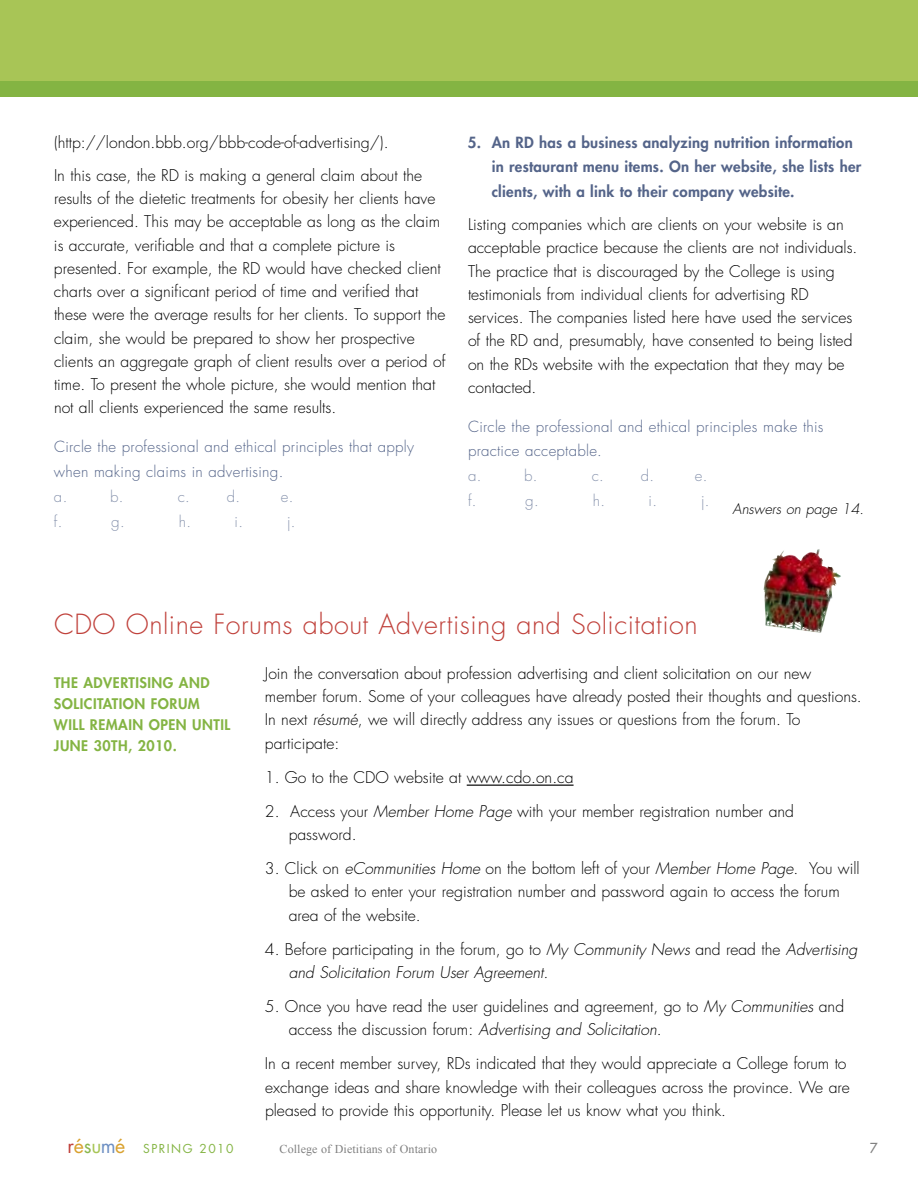
<style>
.page{position:relative;width:918px;height:1188px;background:#fff}
.page>*{position:absolute;margin:0;border:0;box-sizing:border-box;transform-origin:0 0}
.t1{font:300 27px "Futura";letter-spacing:.02em;color:#c0413b}
.t2{font:300 15.75px/23.2px "Futura";color:#000}
.t3{font:italic 300 15.75px/23.2px "Futura";color:#000}
.t4{font:300 15px/24.8px "Futura";letter-spacing:.02em;color:#546489}
.t5{font:800 15px/24.8px "Futura";letter-spacing:.015em;color:#546489}
.t6{font:300 15px "Futura";color:#8793ad}
.t7{font:800 14.25px/21px "Futura";letter-spacing:.035em;color:#84b443}
.t8{font:italic 300 14.25px "Futura";color:#000}
.t9{font:13.5px "Futura";color:#808080}
.t10{font:12px "Times New Roman";letter-spacing:.01em;color:#808080}
.t11{font:12px "Futura";letter-spacing:.125em;color:#84b443}
.s1{font-style:italic}
.s2{font-style:normal}
.s3{font-size:19.5px;color:#c0413b}
.s4{font-size:19.5px;color:#d9a12e}
.s5{font-size:19.5px;color:#8ab74c}
.s6{font-size:19.5px;color:#a8c556}
.s7{font-size:19.5px;color:#6e90c3}
</style>
<div class="page">
<div style="left:0;top:0;width:918px;height:84px;background:#a8c556"></div>
<div style="left:0;top:82px;width:918px;height:15px;background:#84b443"></div>
<img style="left:763px;top:549px;width:78px;height:41px">
<hr style="left:467px;top:785px;width:107px;height:1px;background:#000">
<p class="t2" style="left:54px;top:127px;width:370px;line-height:33px">(http://london.bbb.org/bbb-code-of-advertising/).<br>In this case, the RD is making a general claim about the</p>
<p class="t2" style="left:54px;top:188px;width:393px">results of the dietetic treatments for obesity her clients have experienced. This may be acceptable as long as the claim is accurate, verifiable and that a complete picture is presented. For example, the RD would have checked client charts over a significant period of time and verified that these were the average results for her clients. To support the claim, she would be prepared to show her prospective clients an aggregate graph of client results over a period of time. To present the whole picture, she would mention that not all clients experienced the same results.</p>
<p class="t4" style="left:54px;top:436px;width:361px">Circle the professional and ethical principles that apply when making claims in advertising.</p>
<p class="t6" style="left:54px;top:489px;width:15px">a.</p>
<p class="t6" style="left:110px;top:489px;width:15px">b.</p>
<p class="t6" style="left:178px;top:489px;width:14px">c.</p>
<p class="t6" style="left:227px;top:489px;width:15px">d.</p>
<p class="t6" style="left:281px;top:489px;width:14px">e.</p>
<p class="t6" style="left:54px;top:514px;width:10px">f.</p>
<p class="t6" style="left:111px;top:514px;width:15px">g.</p>
<p class="t6" style="left:179px;top:514px;width:14px">h.</p>
<p class="t6" style="left:235px;top:514px;width:10px">i.</p>
<p class="t6" style="left:287px;top:514px;width:10px">j.</p>
<p class="t5" style="left:492px;top:131px;width:371px;text-indent:-24px">5. An RD has a business analyzing nutrition information in restaurant menu items. On her website, she lists her clients, with a link to their company website.</p>
<p class="t2" style="left:468px;top:214px;width:391px">Listing companies which are clients on your website is an acceptable practice because the clients are not individuals.<br>The practice that is discouraged by the College is using testimonials from individual clients for advertising RD services. The companies listed here have used the services of the RD and, presumably, have consented to being listed on the RDs website with the expectation that they may be contacted.</p>
<p class="t4" style="left:468px;top:415px;width:357px">Circle the professional and ethical principles make this practice acceptable.</p>
<p class="t6" style="left:468px;top:469px;width:15px">a.</p>
<p class="t6" style="left:524px;top:469px;width:15px">b.</p>
<p class="t6" style="left:592px;top:469px;width:14px">c.</p>
<p class="t6" style="left:641px;top:469px;width:15px">d.</p>
<p class="t6" style="left:695px;top:469px;width:14px">e.</p>
<p class="t6" style="left:468px;top:494px;width:10px">f.</p>
<p class="t6" style="left:525px;top:494px;width:15px">g.</p>
<p class="t6" style="left:593px;top:494px;width:14px">h.</p>
<p class="t6" style="left:649px;top:494px;width:10px">i.</p>
<p class="t6" style="left:701px;top:494px;width:10px">j.</p>
<p class="t8" style="left:733px;top:502px;width:133px">Answers on page 14.</p>
<h1 class="t1" style="left:54px;top:612px;width:645px">CDO Online Forums about Advertising and Solicitation</h1>
<p class="t7" style="left:54px;top:673px;width:178px">THE ADVERTISING AND<br>SOLICITATION FORUM<br>WILL REMAIN OPEN UNTIL<br>JUNE 30TH, 2010.</p>
<p class="t2" style="left:265px;top:663px;width:598px">Join the conversation about profession advertising and client solicitation on our new member forum. Some of your colleagues have already posted their thoughts and questions.<br>In next <span class="s1">résumé</span>, we will directly address any issues or questions from the forum. To participate:</p>
<p class="t2" style="left:265px;top:767px;width:310px">1. Go to the CDO website at www.cdo.on.ca</p>
<p class="t2" style="left:289px;top:801px;width:507px;text-indent:-24px">2. Access your <span class="s1">Member Home Page</span> with your member registration number and password.</p>
<p class="t2" style="left:289px;top:858px;width:572px;text-indent:-24px">3. Click on <span class="s1">eCommunities Home</span> on the bottom left of your <span class="s1">Member Home Page</span>. You will be asked to enter your registration number and password again to access the forum area of the website.</p>
<p class="t3" style="left:289px;top:939px;width:570px;text-indent:-24px"><span class="s2">4. Before participating in the forum, go to</span> My Community News <span class="s2">and read the</span> Advertising and Solicitation Forum User Agreement.</p>
<p class="t2" style="left:289px;top:996px;width:557px;text-indent:-24px">5. Once you have read the user guidelines and agreement, go to <span class="s1">My Communities</span> and access the discussion forum: <span class="s1">Advertising and Solicitation</span>.</p>
<p class="t2" style="left:265px;top:1053px;width:586px">In a recent member survey, RDs indicated that they would appreciate a College forum to exchange ideas and share knowledge with their colleagues across the province. We are pleased to provide this opportunity. Please let us know what you think.</p>
<p class="t11" style="left:68px;top:1143px;width:168px"><span class="s3">r</span><span class="s4">é</span><span class="s5">s</span><span class="s6">u</span><span class="s7">m</span><span class="s4">é</span> SPRING 2010</p>
<p class="t10" style="left:280px;top:1142px;width:159px">College of Dietitians of Ontario</p>
<p class="t9" style="left:870px;top:1141px;width:9px">7</p>
</div>
